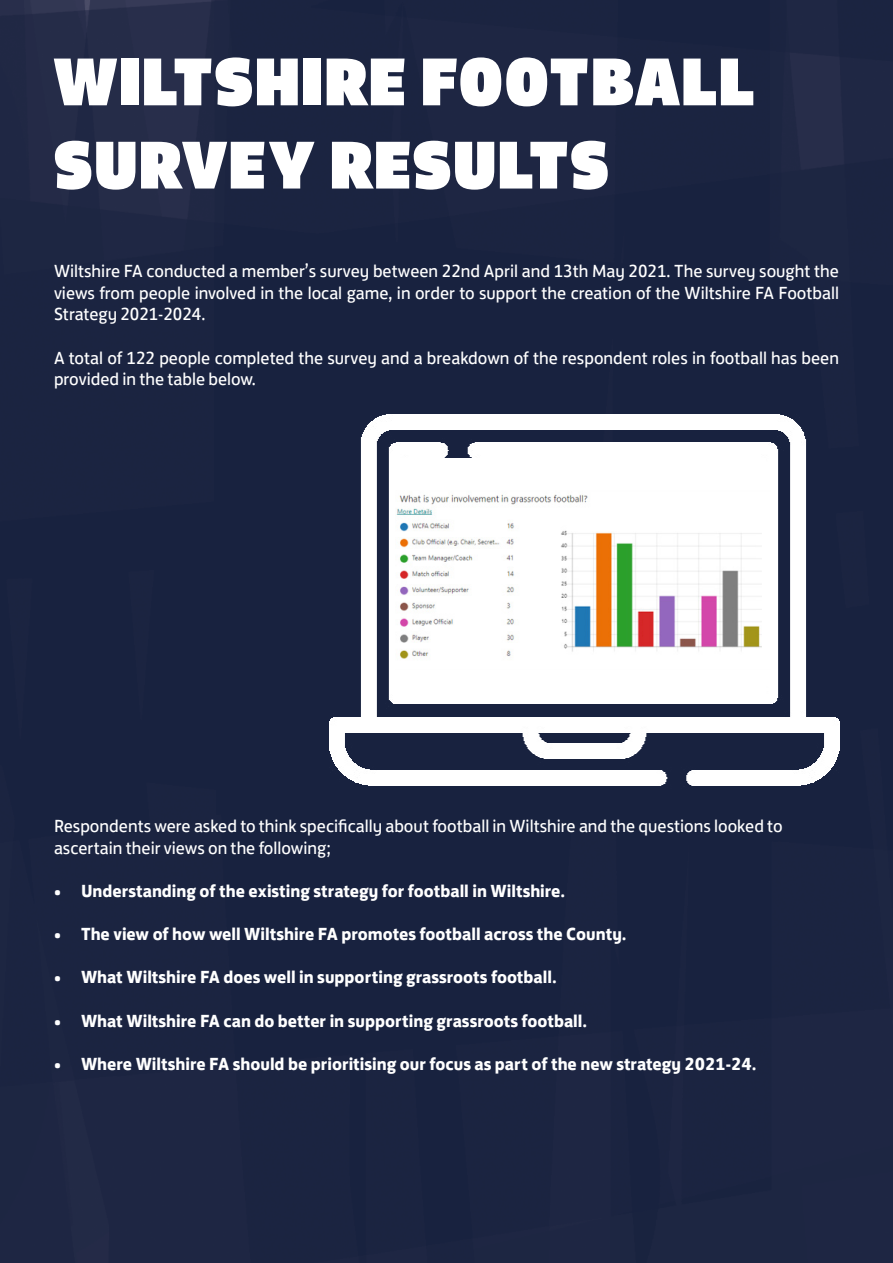
<style>
.page{position:relative;width:893px;height:1263px;background:#1b2440}
.page>*{position:absolute;margin:0;border:0;box-sizing:border-box;transform-origin:0 0}
.t1{font:69.3px/83.2px "FS Jack Poster";color:#fff}
.t2{font:18px/21.6px "FS Jack";color:#fff}
.t3{font:700 18px "FS Jack";color:#fff}
</style>
<div class="page">
<img style="left:329px;top:408px;width:510px;height:384px">
<div style="left:399px;top:458px;width:367px;height:235px;background:#fff"></div>
<img style="left:396px;top:491px;width:375px;height:178px">
<h1 class="t1" style="left:53px;top:37px;width:704px">WILTSHIRE FOOTBALL<br>SURVEY RESULTS</h1>
<p class="t2" style="left:54px;top:259px;width:786px;text-align:justify">Wiltshire FA conducted a member’s survey between 22nd April and 13th May 2021. The survey sought the views from people involved in the local game, in order to support the creation of the Wiltshire FA Football Strategy 2021-2024.</p>
<p class="t2" style="left:54px;top:345px;width:787px">A total of 122 people completed the survey and a breakdown of the respondent roles in football has been provided in the table below.</p>
<p class="t2" style="left:54px;top:814px;width:730px">Respondents were asked to think specifically about football in Wiltshire and the questions looked to ascertain their views on the following;</p>
<p class="t3" style="left:54px;top:876px;width:513px">• Understanding of the existing strategy for football in Wiltshire.</p>
<p class="t3" style="left:54px;top:919px;width:574px">• The view of how well Wiltshire FA promotes football across the County.</p>
<p class="t3" style="left:54px;top:962px;width:504px">• What Wiltshire FA does well in supporting grassroots football.</p>
<p class="t3" style="left:54px;top:1005px;width:535px">• What Wiltshire FA can do better in supporting grassroots football.</p>
<p class="t3" style="left:54px;top:1048px;width:704px">• Where Wiltshire FA should be prioritising our focus as part of the new strategy 2021-24.</p>
</div>
